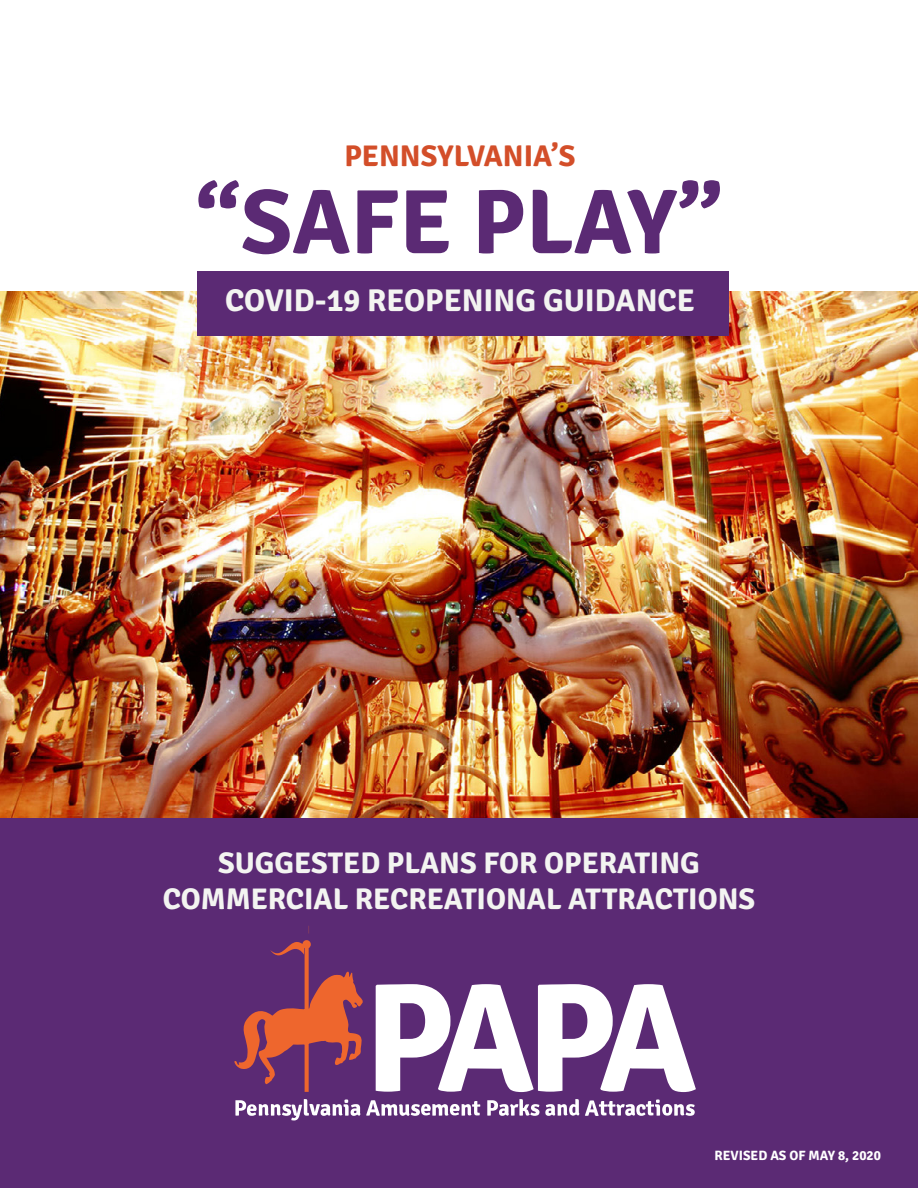
<style>
.page{position:relative;width:918px;height:1188px;background:#fff}
.page>*{position:absolute;margin:0;border:0;box-sizing:border-box;transform-origin:0 0}
.t1{font:700 91.5px "Signika";color:#5b2a74}
.t2{font:700 31.5px "Signika";color:#f3f4f1}
.t3{font:700 30px/36px "Signika";color:#f3f4f1;text-align:center}
.t4{font:700 30px "Signika";color:#d34e29}
.t5{font:700 13.5px "Signika";color:#fff}
</style>
<div class="page">
<img style="left:0;top:291px;width:918px;height:528px">
<div style="left:0;top:819px;width:918px;height:369px;background:#5b2a74"></div>
<svg style="left:234px;top:926px;width:462px;height:195px"></svg>
<div style="left:197px;top:271px;width:531px;height:65px;background:#5b2a74"></div>
<p class="t4" style="left:344px;top:138px;width:233px">PENNSYLVANIA’S</p>
<h1 class="t1" style="left:195px;top:167px;width:529px">“SAFE PLAY”</h1>
<p class="t2" style="left:225px;top:282px;width:471px">COVID-19 REOPENING GUIDANCE</p>
<p class="t3" style="left:163px;top:845px;width:594px">SUGGESTED PLANS FOR OPERATING<br>COMMERCIAL RECREATIONAL ATTRACTIONS</p>
<p class="t5" style="left:715px;top:1147px;width:168px">REVISED AS OF MAY 8, 2020</p>
</div>
